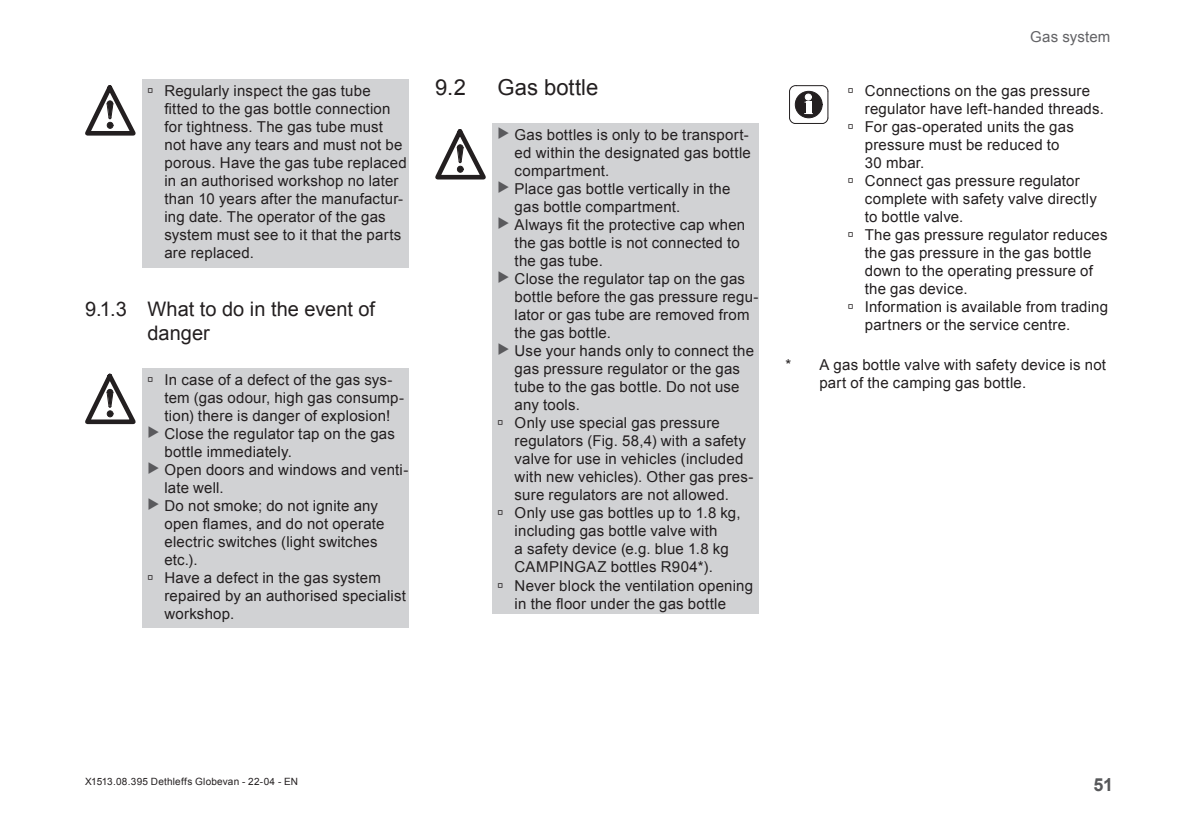
<style>
.page{position:relative;width:1191px;height:823px;background:#fff}
.page>*{position:absolute;margin:0;border:0;box-sizing:border-box;transform-origin:0 0}
.t1{font:22px "Arial";color:#231f20}
.t2{font:20px/24px "Arial";color:#231f20}
.t3{font:700 18px "Arial";color:#57585a}
.Legende_ohne_Numme{font:15px/18px "Arial";letter-spacing:.015em;color:#231f20}
.t4{font:15px "Arial";letter-spacing:.01em;color:#636366}
.t5{font:10px "Arial";letter-spacing:.025em;color:#231f20}
</style>
<div class="page">
<div style="left:142px;top:79px;width:266px;height:189px;background:#d1d2d4"></div>
<svg style="left:85px;top:85px;width:51px;height:50px"></svg>
<div style="left:142px;top:368px;width:266px;height:259px;background:#d1d2d4"></div>
<svg style="left:85px;top:373px;width:51px;height:51px"></svg>
<div style="left:492px;top:123px;width:266px;height:490px;background:#d1d2d4"></div>
<svg style="left:435px;top:129px;width:51px;height:50px"></svg>
<svg style="left:789px;top:85px;width:40px;height:39px"></svg>
<p class="Legende_ohne_Numme" style="left:164px;top:82px;width:244px;text-indent:-17px">→ Regularly inspect the gas tube fitted to the gas bottle connection for tightness. The gas tube must not have any tears and must not be porous. Have the gas tube replaced in an authorised workshop no later than 10 years after the manufactur&shy;ing date. The operator of the gas system must see to it that the parts are replaced.</p>
<p class="t2" style="left:147px;top:297px;width:229px;text-indent:-62px">9.1.3 What to do in the event of danger</p>
<p class="Legende_ohne_Numme" style="left:164px;top:370px;width:241px;text-indent:-17px">→ In case of a defect of the gas sys&shy;tem (gas odour, high gas consump&shy;tion) there is danger of explosion!</p>
<p class="Legende_ohne_Numme" style="left:164px;top:424px;width:232px">Close the regulator tap on the gas bottle immediately.</p>
<p class="Legende_ohne_Numme" style="left:164px;top:460px;width:245px">Open doors and windows and venti&shy;late well.</p>
<p class="Legende_ohne_Numme" style="left:164px;top:496px;width:221px">Do not smoke; do not ignite any open flames, and do not operate electric switches (light switches etc.).</p>
<p class="Legende_ohne_Numme" style="left:164px;top:568px;width:243px;text-indent:-17px">→ Have a defect in the gas system repaired by an authorised specialist workshop.</p>
<p class="t1" style="left:435px;top:73px;width:32px">9.2</p>
<p class="t1" style="left:497px;top:73px;width:102px">Gas bottle</p>
<p class="Legende_ohne_Numme" style="left:514px;top:126px;width:238px">Gas bottles is only to be transport&shy;ed within the designated gas bottle compartment.</p>
<p class="Legende_ohne_Numme" style="left:514px;top:180px;width:217px">Place gas bottle vertically in the gas bottle compartment.</p>
<p class="Legende_ohne_Numme" style="left:514px;top:216px;width:232px">Always fit the protective cap when the gas bottle is not connected to the gas tube.</p>
<p class="Legende_ohne_Numme" style="left:514px;top:270px;width:245px">Close the regulator tap on the gas bottle before the gas pressure regu&shy;lator or gas tube are removed from the gas bottle.</p>
<p class="Legende_ohne_Numme" style="left:514px;top:342px;width:241px">Use your hands only to connect the gas pressure regulator or the gas tube to the gas bottle. Do not use any tools.</p>
<p class="Legende_ohne_Numme" style="left:514px;top:414px;width:240px;text-indent:-17px">→ Only use special gas pressure regulators (Fig. 58,4) with a safety valve for use in vehicles (included with new vehicles). Other gas pres&shy;sure regulators are not allowed.</p>
<p class="Legende_ohne_Numme" style="left:514px;top:504px;width:227px;text-indent:-17px">→ Only use gas bottles up to 1.8 kg, including gas bottle valve with<br>a safety device (e.g. blue 1.8 kg<br>CAMPINGAZ bottles R904*).</p>
<p class="Legende_ohne_Numme" style="left:514px;top:576px;width:240px;text-indent:-17px">→ Never block the ventilation opening in the floor under the gas bottle</p>
<p class="t4" style="left:1030px;top:27px;width:82px">Gas system</p>
<p class="Legende_ohne_Numme" style="left:865px;top:82px;width:241px;text-indent:-17px">→ Connections on the gas pressure regulator have left-handed threads.</p>
<p class="Legende_ohne_Numme" style="left:865px;top:118px;width:210px;text-indent:-17px">→ For gas-operated units the gas pressure must be reduced to<br>30 mbar.</p>
<p class="Legende_ohne_Numme" style="left:865px;top:172px;width:233px;text-indent:-17px">→ Connect gas pressure regulator complete with safety valve directly to bottle valve.</p>
<p class="Legende_ohne_Numme" style="left:865px;top:226px;width:244px;text-indent:-17px">→ The gas pressure regulator reduces the gas pressure in the gas bottle down to the operating pressure of the gas device.</p>
<p class="Legende_ohne_Numme" style="left:865px;top:298px;width:245px;text-indent:-17px">→ Information is available from trading partners or the service centre.</p>
<p class="Legende_ohne_Numme" style="left:819px;top:355px;width:288px;text-indent:-34px">* A gas bottle valve with safety device is not part of the camping gas bottle.</p>
<p class="t5" style="left:85px;top:774px;width:215px">X1513.08.395 Dethleffs Globevan - 22-04 - EN</p>
<p class="t3" style="left:1093px;top:771px;width:21px">51</p>
</div>
